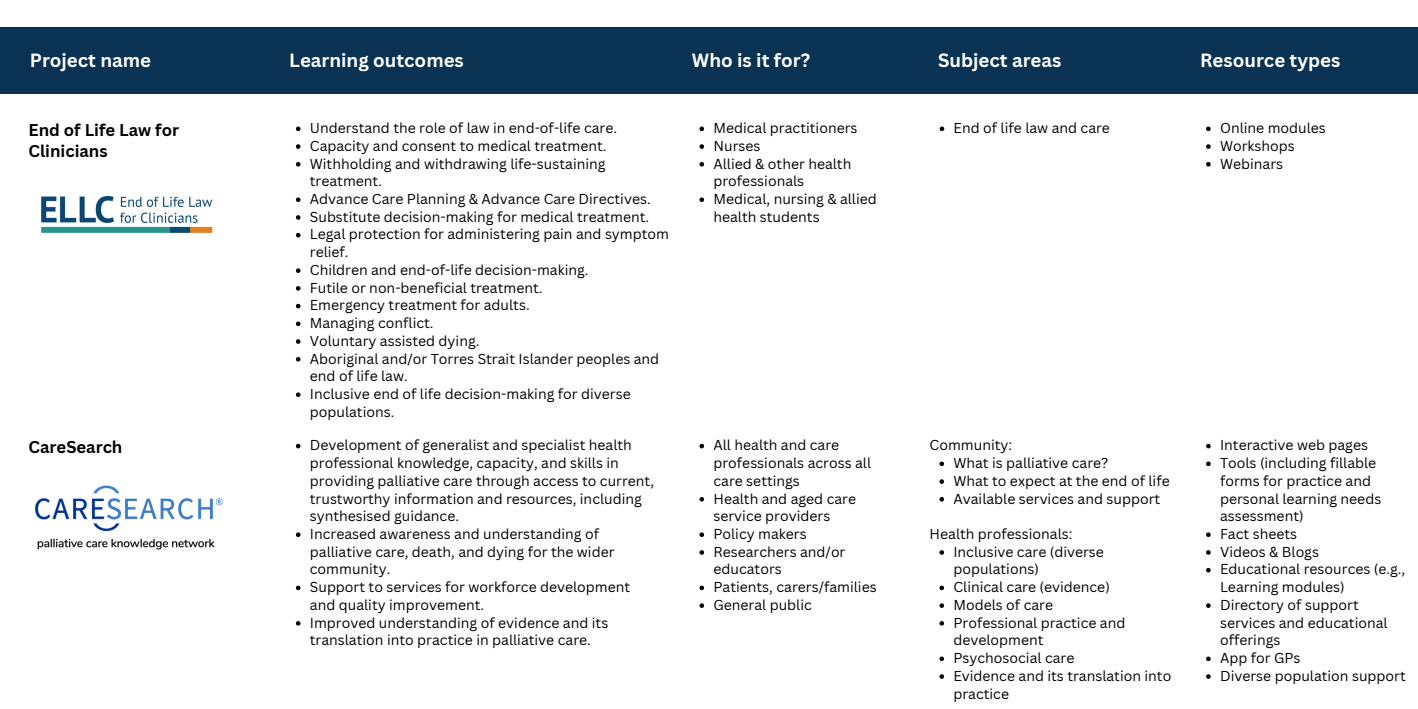
<style>
.page{position:relative;width:1418px;height:709px;background:#fff}
.page>*{position:absolute;margin:0;border:0;box-sizing:border-box;transform-origin:0 0}
.t1{font:700 18.64px "Canva Sans";color:#fff}
.t2{font:700 16.62px/21px "Canva Sans";color:#000}
.t3{font:14px/17.7px "Canva Sans";color:#000}
</style>
<div class="page">
<img style="left:41px;top:195px;width:172px;height:38px">
<img style="left:35px;top:485px;width:188px;height:65px">
<svg style="left:296px;top:126px;width:4px;height:5px"></svg>
<svg style="left:296px;top:144px;width:4px;height:5px"></svg>
<svg style="left:296px;top:162px;width:4px;height:5px"></svg>
<svg style="left:296px;top:197px;width:4px;height:5px"></svg>
<svg style="left:296px;top:215px;width:4px;height:5px"></svg>
<svg style="left:296px;top:233px;width:4px;height:4px"></svg>
<svg style="left:296px;top:268px;width:4px;height:5px"></svg>
<svg style="left:296px;top:286px;width:4px;height:5px"></svg>
<svg style="left:296px;top:304px;width:4px;height:4px"></svg>
<svg style="left:296px;top:321px;width:4px;height:5px"></svg>
<svg style="left:296px;top:339px;width:4px;height:5px"></svg>
<svg style="left:296px;top:357px;width:4px;height:4px"></svg>
<svg style="left:296px;top:392px;width:4px;height:5px"></svg>
<svg style="left:699px;top:126px;width:5px;height:5px"></svg>
<svg style="left:699px;top:144px;width:5px;height:5px"></svg>
<svg style="left:699px;top:162px;width:5px;height:5px"></svg>
<svg style="left:699px;top:197px;width:5px;height:5px"></svg>
<svg style="left:939px;top:126px;width:5px;height:5px"></svg>
<svg style="left:1206px;top:126px;width:4px;height:5px"></svg>
<svg style="left:1206px;top:144px;width:4px;height:5px"></svg>
<svg style="left:1206px;top:162px;width:4px;height:5px"></svg>
<svg style="left:296px;top:444px;width:4px;height:4px"></svg>
<svg style="left:296px;top:532px;width:4px;height:5px"></svg>
<svg style="left:296px;top:585px;width:4px;height:5px"></svg>
<svg style="left:296px;top:621px;width:4px;height:4px"></svg>
<svg style="left:699px;top:444px;width:5px;height:4px"></svg>
<svg style="left:699px;top:497px;width:5px;height:4px"></svg>
<svg style="left:699px;top:532px;width:5px;height:5px"></svg>
<svg style="left:699px;top:550px;width:5px;height:5px"></svg>
<svg style="left:699px;top:585px;width:5px;height:5px"></svg>
<svg style="left:699px;top:603px;width:5px;height:5px"></svg>
<svg style="left:939px;top:461px;width:5px;height:5px"></svg>
<svg style="left:939px;top:479px;width:5px;height:5px"></svg>
<svg style="left:939px;top:497px;width:5px;height:4px"></svg>
<svg style="left:939px;top:550px;width:5px;height:5px"></svg>
<svg style="left:939px;top:585px;width:5px;height:5px"></svg>
<svg style="left:939px;top:603px;width:5px;height:5px"></svg>
<svg style="left:939px;top:621px;width:5px;height:4px"></svg>
<svg style="left:939px;top:656px;width:5px;height:5px"></svg>
<svg style="left:939px;top:674px;width:5px;height:5px"></svg>
<svg style="left:1206px;top:444px;width:4px;height:4px"></svg>
<svg style="left:1206px;top:461px;width:4px;height:5px"></svg>
<svg style="left:1206px;top:532px;width:4px;height:5px"></svg>
<svg style="left:1206px;top:550px;width:4px;height:5px"></svg>
<svg style="left:1206px;top:568px;width:4px;height:4px"></svg>
<svg style="left:1206px;top:603px;width:4px;height:5px"></svg>
<svg style="left:1206px;top:656px;width:4px;height:5px"></svg>
<svg style="left:1206px;top:674px;width:4px;height:5px"></svg>
<div style="left:0;top:28px;width:1418px;height:66px;background:#0a3252"></div>
<p class="t1" style="left:30px;top:47px;width:123px">Project name</p>
<p class="t1" style="left:289px;top:47px;width:176px">Learning outcomes</p>
<p class="t1" style="left:692px;top:47px;width:120px">Who is it for?</p>
<p class="t1" style="left:938px;top:47px;width:125px">Subject areas</p>
<p class="t1" style="left:1200px;top:47px;width:142px">Resource types</p>
<h1 class="t2" style="left:29px;top:119px;width:152px">End of Life Law for<br>Clinicians</h1>
<h1 class="t3" style="left:310px;top:119px;width:309px">Understand the role of law in end-of-life care.</h1>
<h1 class="t3" style="left:310px;top:137px;width:298px">Capacity and consent to medical treatment.</h1>
<h2 class="t3" style="left:310px;top:154px;width:297px">Withholding and withdrawing life-sustaining treatment.</h2>
<p class="t3" style="left:310px;top:190px;width:342px">Advance Care Planning &amp; Advance Care Directives.</p>
<p class="t3" style="left:310px;top:207px;width:341px">Substitute decision-making for medical treatment.</p>
<p class="t3" style="left:310px;top:225px;width:361px">Legal protection for administering pain and symptom relief.</p>
<p class="t3" style="left:310px;top:261px;width:280px">Children and end-of-life decision-making.</p>
<p class="t3" style="left:310px;top:278px;width:234px">Futile or non-beneficial treatment.</p>
<p class="t3" style="left:310px;top:296px;width:221px">Emergency treatment for adults.</p>
<p class="t3" style="left:310px;top:314px;width:125px">Managing conflict.</p>
<p class="t3" style="left:310px;top:331px;width:171px">Voluntary assisted dying.</p>
<p class="t3" style="left:310px;top:349px;width:351px">Aboriginal and/or Torres Strait Islander peoples and end of life law.</p>
<p class="t3" style="left:310px;top:385px;width:322px">Inclusive end of life decision-making for diverse populations.</p>
<p class="t2" style="left:29px;top:436px;width:95px">CareSearch</p>
<p class="t3" style="left:310px;top:436px;width:346px">Development of generalist and specialist health professional knowledge, capacity, and skills in providing palliative care through access to current, trustworthy information and resources, including synthesised guidance.</p>
<p class="t3" style="left:310px;top:525px;width:306px">Increased awareness and understanding of palliative care, death, and dying for the wider community.</p>
<p class="t3" style="left:310px;top:578px;width:322px">Support to services for workforce development and quality improvement.</p>
<h2 class="t3" style="left:310px;top:613px;width:300px">Improved understanding of evidence and its translation into practice in palliative care.</h2>
<p class="t3" style="left:713px;top:119px;width:146px">Medical practitioners</p>
<p class="t3" style="left:713px;top:137px;width:49px">Nurses</p>
<p class="t3" style="left:713px;top:154px;width:139px">Allied &amp; other health professionals</p>
<p class="t3" style="left:713px;top:190px;width:165px">Medical, nursing &amp; allied health students</p>
<p class="t3" style="left:713px;top:436px;width:159px">All health and care professionals across all care settings</p>
<p class="t3" style="left:713px;top:489px;width:144px">Health and aged care service providers</p>
<p class="t3" style="left:713px;top:525px;width:95px">Policy makers</p>
<p class="t3" style="left:713px;top:542px;width:133px">Researchers and/or educators</p>
<p class="t3" style="left:713px;top:578px;width:165px">Patients, carers/families</p>
<p class="t3" style="left:713px;top:595px;width:100px">General public</p>
<p class="t3" style="left:953px;top:119px;width:158px">End of life law and care</p>
<p class="t3" style="left:1220px;top:119px;width:107px">Online modules</p>
<p class="t3" style="left:1220px;top:137px;width:76px">Workshops</p>
<p class="t3" style="left:1220px;top:154px;width:65px">Webinars</p>
<p class="t3" style="left:929px;top:436px;width:84px">Community:</p>
<p class="t3" style="left:953px;top:454px;width:156px">What is palliative care?</p>
<p class="t3" style="left:953px;top:471px;width:218px">What to expect at the end of life</p>
<p class="t3" style="left:953px;top:489px;width:208px">Available services and support</p>
<p class="t3" style="left:929px;top:525px;width:144px">Health professionals:</p>
<p class="t3" style="left:953px;top:542px;width:152px">Inclusive care (diverse populations)</p>
<p class="t3" style="left:953px;top:578px;width:158px">Clinical care (evidence)</p>
<p class="t3" style="left:953px;top:595px;width:101px">Models of care</p>
<p class="t3" style="left:953px;top:613px;width:173px">Professional practice and development</p>
<p class="t3" style="left:953px;top:649px;width:123px">Psychosocial care</p>
<p class="t3" style="left:953px;top:666px;width:219px">Evidence and its translation into practice</p>
<p class="t3" style="left:1220px;top:436px;width:149px">Interactive web pages</p>
<p class="t3" style="left:1220px;top:454px;width:163px">Tools (including fillable forms for practice and personal learning needs assessment)</p>
<p class="t3" style="left:1220px;top:525px;width:79px">Fact sheets</p>
<p class="t3" style="left:1220px;top:542px;width:100px">Videos &amp; Blogs</p>
<p class="t3" style="left:1220px;top:560px;width:187px">Educational resources (e.g.,<br>Learning modules)</p>
<p class="t3" style="left:1220px;top:595px;width:169px">Directory of support services and educational offerings</p>
<p class="t3" style="left:1220px;top:649px;width:82px">App for GPs</p>
<p class="t3" style="left:1220px;top:666px;width:187px">Diverse population support</p>
</div>
